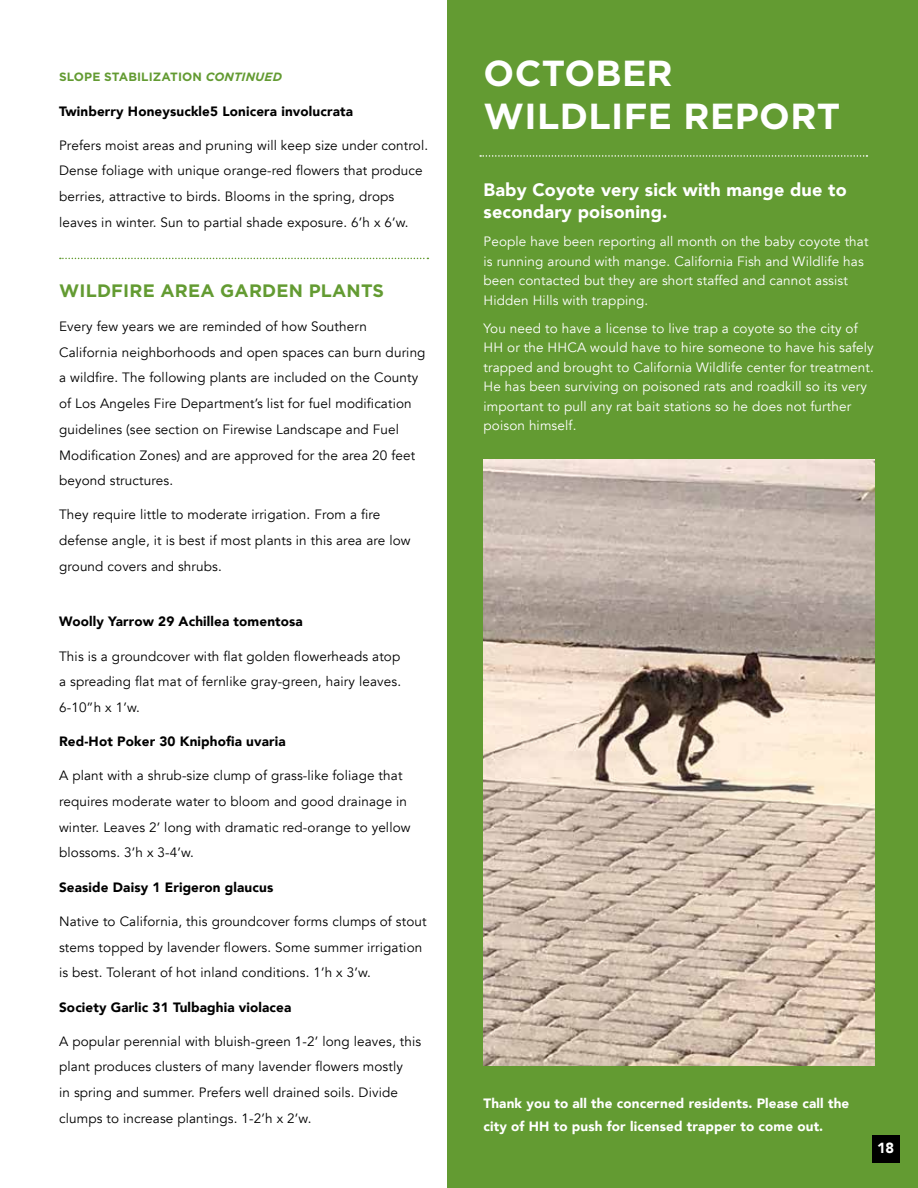
<style>
.page{position:relative;width:918px;height:1188px;background:#fff}
.page>*{position:absolute;margin:0;border:0;box-sizing:border-box;transform-origin:0 0}
.t1{font:700 36.15px/43.7px "Gotham HTF";letter-spacing:.01em;color:#fff}
.t2{font:900 18px/22.5px "Avenir";letter-spacing:.01em;color:#fff}
.t3{font:700 18px "Gotham HTF";letter-spacing:.01em;color:#639b32}
.t4{font:900 14.7px "Avenir";color:#fff}
.t5{font:13.5px/25.7px "Avenir";letter-spacing:.01em;color:#000}
.t6{font:13.5px/19.5px "Avenir";letter-spacing:.01em;color:#fff}
.t7{font:900 13.5px "Avenir";letter-spacing:.01em;color:#000}
.t8{font:900 13.5px/23.4px "Avenir";letter-spacing:.01em;color:#fff}
.t9{font:700 12px "Gotham HTF";letter-spacing:.01em;color:#639b32}
.s1{font-style:italic}
</style>
<div class="page">
<div style="left:447px;top:0;width:471px;height:1188px;background:#639b32"></div>
<svg style="left:60px;top:258px;width:368px;height:1px"></svg>
<img style="left:484px;top:460px;width:391px;height:606px">
<svg style="left:480px;top:155px;width:387px;height:2px"></svg>
<div style="left:872px;top:1135px;width:28px;height:27px;background:#000"></div>
<p class="t9" style="left:59px;top:70px;width:224px">SLOPE STABILIZATION <span class="s1">CONTINUED</span></p>
<p class="t7" style="left:59px;top:99px;width:295px">Twinberry Honeysuckle5 Lonicera involucrata</p>
<p class="t5" style="left:59px;top:133px;width:371px">Prefers moist areas and pruning will keep size under control.<br>Dense foliage with unique orange-red flowers that produce berries, attractive to birds. Blooms in the spring, drops leaves in winter. Sun to partial shade exposure. 6’h x 6’w.</p>
<h2 class="t3" style="left:59px;top:280px;width:327px">WILDFIRE AREA GARDEN PLANTS</h2>
<p class="t5" style="left:59px;top:314px;width:368px">Every few years we are reminded of how Southern California neighborhoods and open spaces can burn during a wildfire. The following plants are included on the County of Los Angeles Fire Department’s list for fuel modification guidelines (see section on Firewise Landscape and Fuel Modification Zones) and are approved for the area 20 feet beyond structures.</p>
<p class="t5" style="left:59px;top:502px;width:353px">They require little to moderate irrigation. From a fire defense angle, it is best if most plants in this area are low ground covers and shrubs.</p>
<p class="t7" style="left:59px;top:610px;width:245px">Woolly Yarrow 29 Achillea tomentosa</p>
<p class="t5" style="left:59px;top:643px;width:344px;text-align:justify">This is a groundcover with flat golden flowerheads atop a spreading flat mat of fernlike gray-green, hairy leaves.<br>6-10”h x 1’w.</p>
<p class="t7" style="left:59px;top:730px;width:228px">Red-Hot Poker 30 Kniphofia uvaria</p>
<p class="t5" style="left:59px;top:763px;width:353px">A plant with a shrub-size clump of grass-like foliage that requires moderate water to bloom and good drainage in winter. Leaves 2’ long with dramatic red-orange to yellow blossoms. 3’h x 3-4’w.</p>
<p class="t7" style="left:59px;top:875px;width:216px">Seaside Daisy 1 Erigeron glaucus</p>
<p class="t5" style="left:59px;top:909px;width:369px">Native to California, this groundcover forms clumps of stout stems topped by lavender flowers. Some summer irrigation is best. Tolerant of hot inland conditions. 1’h x 3’w.</p>
<p class="t7" style="left:59px;top:995px;width:234px">Society Garlic 31 Tulbaghia violacea</p>
<p class="t5" style="left:59px;top:1028px;width:364px">A popular perennial with bluish-green 1-2’ long leaves, this plant produces clusters of many lavender flowers mostly<br>in spring and summer. Prefers well drained soils. Divide clumps to increase plantings. 1-2’h x 2’w.</p>
<h1 class="t1" style="left:484px;top:50px;width:358px">OCTOBER<br>WILDLIFE REPORT</h1>
<h2 class="t2" style="left:484px;top:178px;width:365px">Baby Coyote very sick with mange due to secondary poisoning.</h2>
<p class="t6" style="left:484px;top:232px;width:386px">People have been reporting all month on the baby coyote that is running around with mange. California Fish and Wildlife has been contacted but they are short staffed and cannot assist Hidden Hills with trapping.</p>
<p class="t6" style="left:484px;top:319px;width:392px">You need to have a license to live trap a coyote so the city of HH or the HHCA would have to hire someone to have his safely trapped and brought to California Wildlife center for treatment.<br>He has been surviving on poisoned rats and roadkill so its very important to pull any rat bait stations so he does not further poison himself.</p>
<p class="t8" style="left:484px;top:1091px;width:367px">Thank you to all the concerned residents. Please call the city of HH to push for licensed trapper to come out.</p>
<p class="t4" style="left:877px;top:1136px;width:18px">18</p>
</div>
